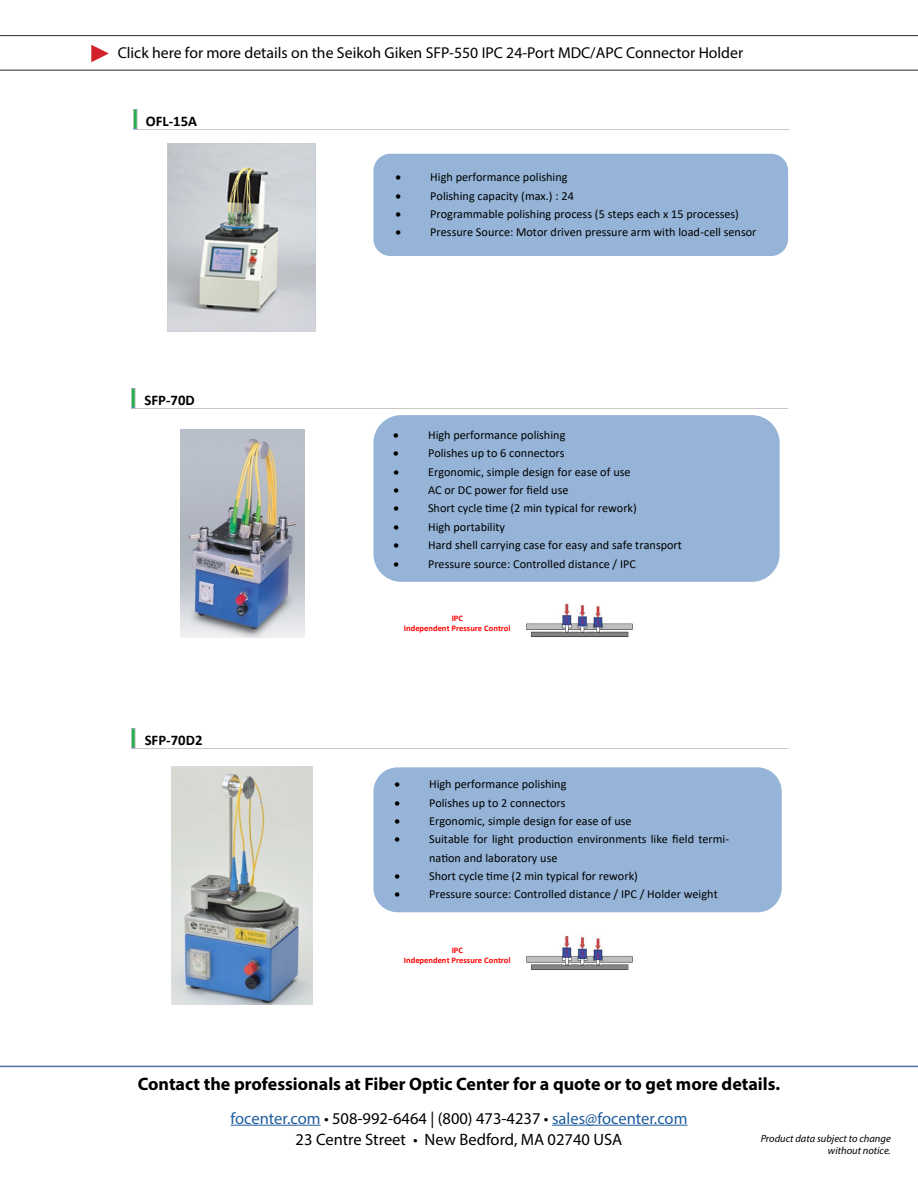
<style>
.page{position:relative;width:918px;height:1188px;background:#fff}
.page>*{position:absolute;margin:0;border:0;box-sizing:border-box;transform-origin:0 0}
.t1{font:700 18px "Myriad Pro";color:#000}
.t2{font:16.5px "Myriad Pro";color:#215e9e}
.t3{font:16.5px "Myriad Pro";color:#000}
.t4{font:15.75px "Myriad Pro";color:#000}
.t5{font:700 14.7px "Calibri";color:#000}
.t6{font:12.15px/18.5px "Calibri";color:#000}
.t7{font:italic 10.5px/12.6px "Myriad Pro";color:#000;text-align:right}
.t8{font:700 8.55px/10.5px "Calibri";color:#f00;text-align:center}
.s1{color:#000}
</style>
<div class="page">
<hr style="left:231px;top:1125px;width:90px;height:1px;background:#215e9e">
<hr style="left:552px;top:1125px;width:135px;height:1px;background:#215e9e">
<hr style="left:0;top:1066px;width:918px;height:1px;background:#4f70a8">
<hr style="left:0;top:70px;width:918px;height:1px;background:#262626">
<svg style="left:91px;top:45px;width:18px;height:17px"></svg>
<hr style="left:0;top:35px;width:918px;height:1px;background:#262626">
<img style="left:133px;top:110px;width:657px;height:20px">
<div style="left:373px;top:154px;width:415px;height:102px;background:#95b4d8;border-radius:17px"></div>
<img style="left:168px;top:144px;width:148px;height:187px">
<img style="left:132px;top:389px;width:656px;height:20px">
<div style="left:373px;top:415px;width:407px;height:167px;background:#95b4d8;border-radius:28px"></div>
<img style="left:132px;top:729px;width:657px;height:20px">
<div style="left:373px;top:767px;width:409px;height:145px;background:#95b4d8;border-radius:24px"></div>
<img style="left:527px;top:603px;width:106px;height:34px">
<img style="left:527px;top:935px;width:106px;height:35px">
<img style="left:180px;top:429px;width:124px;height:209px">
<img style="left:172px;top:766px;width:140px;height:238px">
<p class="t4" style="left:118px;top:43px;width:627px">Click here for more details on the Seikoh Giken SFP-550 IPC 24-Port MDC/APC Connector Holder</p>
<p class="t5" style="left:146px;top:111px;width:53px">OFL-15A</p>
<p class="t5" style="left:145px;top:390px;width:52px">SFP-70D</p>
<p class="t5" style="left:145px;top:729px;width:59px">SFP-70D2</p>
<p class="t6" style="left:396px;top:168px;width:174px">• High performance polishing</p>
<p class="t6" style="left:396px;top:186px;width:180px">• Polishing capacity (max.) : 24</p>
<p class="t6" style="left:396px;top:205px;width:345px">• Programmable polishing process (5 steps each x 15 processes)</p>
<p class="t6" style="left:396px;top:223px;width:362px">• Pressure Source: Motor driven pressure arm with load-cell sensor</p>
<p class="t6" style="left:393px;top:425px;width:174px">• High performance polishing</p>
<p class="t6" style="left:393px;top:444px;width:173px">• Polishes up to 6 connectors</p>
<p class="t6" style="left:393px;top:462px;width:239px">• Ergonomic, simple design for ease of use</p>
<p class="t6" style="left:393px;top:480px;width:177px">• AC or DC power for field use</p>
<p class="t6" style="left:393px;top:499px;width:245px">• Short cycle time (2 min typical for rework)</p>
<p class="t6" style="left:393px;top:517px;width:113px">• High portability</p>
<p class="t6" style="left:393px;top:536px;width:290px">• Hard shell carrying case for easy and safe transport</p>
<p class="t6" style="left:393px;top:554px;width:244px">• Pressure source: Controlled distance / IPC</p>
<p class="t8" style="left:404px;top:612px;width:108px">IPC<br>Independent Pressure Control</p>
<p class="t6" style="left:394px;top:775px;width:174px">• High performance polishing</p>
<p class="t6" style="left:394px;top:793px;width:173px">• Polishes up to 2 connectors</p>
<p class="t6" style="left:394px;top:811px;width:239px">• Ergonomic, simple design for ease of use</p>
<p class="t6" style="left:429px;top:830px;width:302px;text-indent:-35px">• Suitable for light production environments like field termi&shy;nation and laboratory use</p>
<p class="t6" style="left:394px;top:866px;width:245px">• Short cycle time (2 min typical for rework)</p>
<p class="t6" style="left:394px;top:885px;width:325px">• Pressure source: Controlled distance / IPC / Holder weight</p>
<p class="t8" style="left:404px;top:945px;width:108px">IPC<br>Independent Pressure Control</p>
<p class="t1" style="left:138px;top:1072px;width:644px">Contact the professionals at Fiber Optic Center for a quote or to get more details.</p>
<p class="t2" style="left:231px;top:1108px;width:458px">focenter.com <span class="s1">• 508-992-6464 | (800) 473-4237 •</span> sales@focenter.com</p>
<p class="t3" style="left:296px;top:1129px;width:328px">23 Centre Street • New Bedford, MA 02740 USA</p>
<p class="t7" style="left:761px;top:1132px;width:132px">Product data subject to change without notice.</p>
</div>
